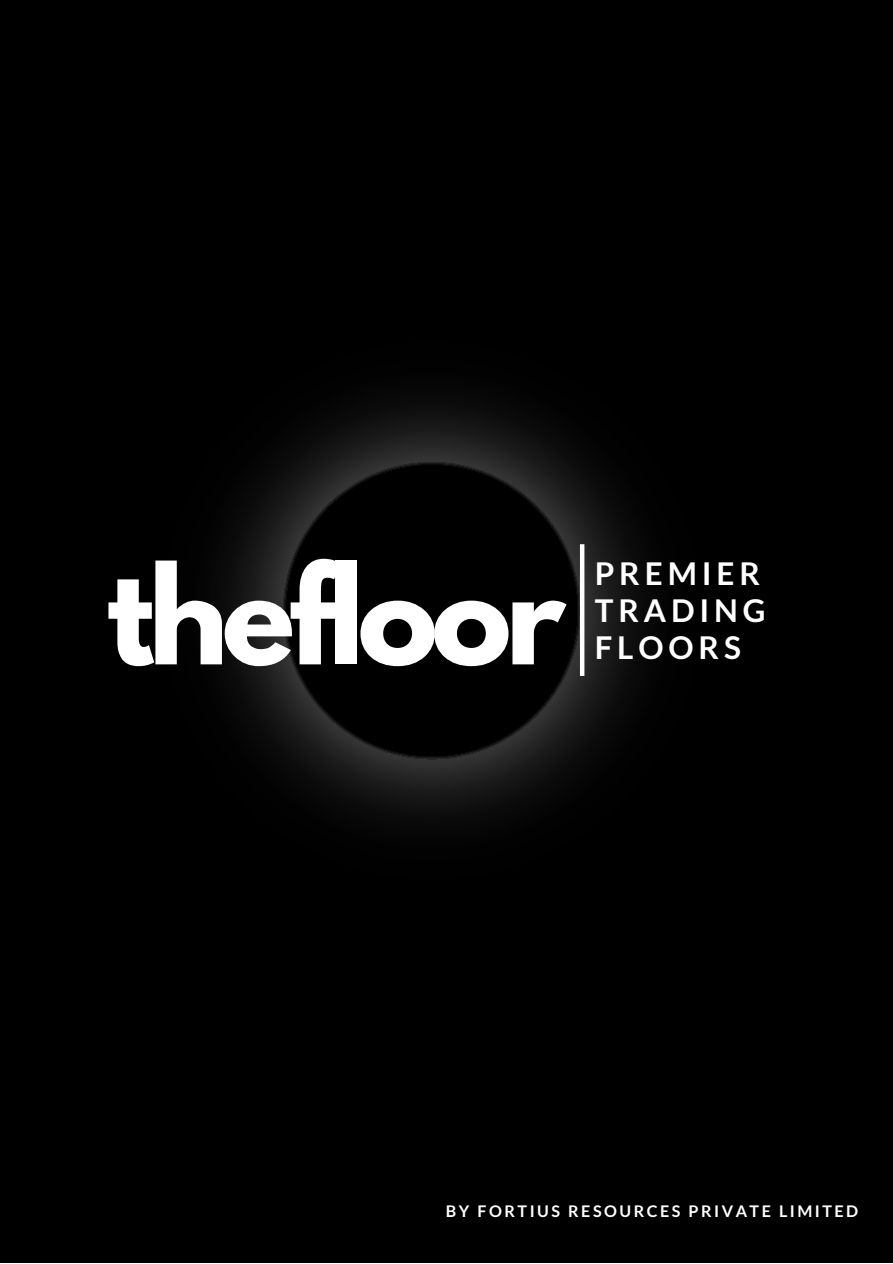
<style>
.page{position:relative;width:893px;height:1264px;background:#fff}
.page>*{position:absolute;margin:0;border:0;box-sizing:border-box;transform-origin:0 0}
.t1{font:700 120.6px "League Spartan";letter-spacing:-.05em;color:#fff}
.t2{font:700 31.5px "Lato";letter-spacing:.155em;color:#fff}
.t3{font:700 16.05px "Lato";letter-spacing:.155em;color:#fff}
</style>
<div class="page">
<div style="left:0;top:0;width:892px;height:1262px;background:#000"></div>
<svg style="left:222px;top:401px;width:420px;height:420px"></svg>
<hr style="left:580px;top:544px;width:4px;height:132px;background:#fff">
<p class="t1" style="left:106px;top:556px;width:460px">thefloor</p>
<p class="t2" style="left:594px;top:553px;width:167px">PREMIER</p>
<p class="t2" style="left:594px;top:590px;width:172px">TRADING</p>
<p class="t2" style="left:594px;top:628px;width:148px">FLOORS</p>
<p class="t3" style="left:446px;top:1200px;width:414px">BY FORTIUS RESOURCES PRIVATE LIMITED</p>
</div>
